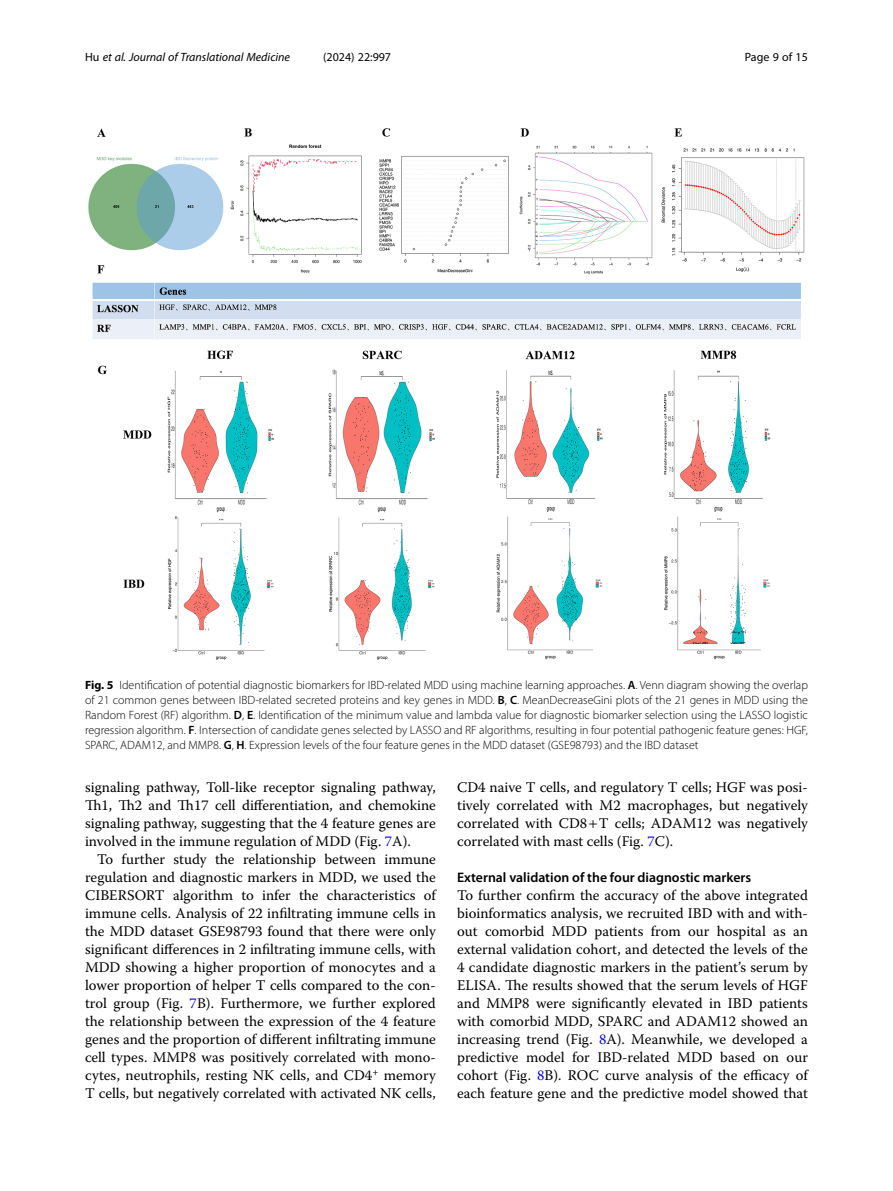
<style>
.page{position:relative;width:893px;height:1191px;background:#fff}
.page>*{position:absolute;margin:0;border:0;box-sizing:border-box;transform-origin:0 0}
.Body_Text_Indent{font:14.7px/18px "Warnock Pro";color:#000;text-align:justify}
.Body_Text{font:14.7px/18px "Warnock Pro";color:#000;text-align:justify}
.Head_2{font:600 13.8px "Myriad Pro";color:#000}
.Figure_Caption{font:300 12px/15px "Myriad Pro";color:#000;text-align:justify}
.t1{font:italic 12px "Myriad Pro";color:#000}
.t2{font:12px "Myriad Pro";color:#000}
.s1{font-style:normal}
.s2{font-weight:700}
.s3{font-weight:600}
.s4{color:#00f}
</style>
<div class="page">
<img style="left:88px;top:128px;width:717px;height:532px">
<p class="t1" style="left:85px;top:50px;width:206px"><span class="s1">Hu</span> et al. Journal of Translational Medicine</p>
<p class="t2" style="left:323px;top:50px;width:70px">(2024) 22:997</p>
<p class="t2" style="left:745px;top:50px;width:65px">Page 9 of 15</p>
<p class="Figure_Caption" style="left:85px;top:677px;width:724px"><span class="s2">Fig. 5</span> Identification of potential diagnostic biomarkers for IBD-related MDD using machine learning approaches. <span class="s3">A</span>. Venn diagram showing the overlap of 21 common genes between IBD-related secreted proteins and key genes in MDD. <span class="s3">B</span>, <span class="s3">C</span>. MeanDecreaseGini plots of the 21 genes in MDD using the Random Forest (RF) algorithm. <span class="s3">D</span>, <span class="s3">E</span>. Identification of the minimum value and lambda value for diagnostic biomarker selection using the LASSO logistic regression algorithm. <span class="s3">F</span>. Intersection of candidate genes selected by LASSO and RF algorithms, resulting in four potential pathogenic feature genes: HGF, SPARC, ADAM12, and MMP8. <span class="s3">G</span>, <span class="s3">H</span>. Expression levels of the four feature genes in the MDD dataset (GSE98793) and the IBD dataset</p>
<p class="Body_Text" style="left:85px;top:778px;width:352px">signaling pathway, Toll-like receptor signaling pathway, Th1, Th2 and Th17 cell differentiation, and chemokine signaling pathway, suggesting that the 4 feature genes are involved in the immune regulation of MDD (Fig. <span class="s4">7</span>A).</p>
<p class="Body_Text_Indent" style="left:85px;top:850px;width:352px;text-indent:12px">To further study the relationship between immune regulation and diagnostic markers in MDD, we used the CIBERSORT algorithm to infer the characteristics of immune cells. Analysis of 22 infiltrating immune cells in the MDD dataset GSE98793 found that there were only significant differences in 2 infiltrating immune cells, with MDD showing a higher proportion of monocytes and a lower proportion of helper T cells compared to the con&shy;trol group (Fig. <span class="s4">7</span>B). Furthermore, we further explored the relationship between the expression of the 4 feature genes and the proportion of different infiltrating immune cell types. MMP8 was positively correlated with mono&shy;cytes, neutrophils, resting NK cells, and CD4<sup>+</sup> memory T cells, but negatively correlated with activated NK cells,</p>
<p class="Body_Text_Indent" style="left:457px;top:778px;width:352px">CD4 naive T cells, and regulatory T cells; HGF was posi&shy;tively correlated with M2 macrophages, but negatively correlated with CD8 T cells; ADAM12 was negatively correlated with mast cells (Fig. <span class="s4">7</span>C).</p>
<p class="Head_2" style="left:457px;top:869px;width:296px">External validation of the four diagnostic markers</p>
<p class="Body_Text" style="left:457px;top:886px;width:352px">To further confirm the accuracy of the above integrated bioinformatics analysis, we recruited IBD with and with&shy;out comorbid MDD patients from our hospital as an external validation cohort, and detected the levels of the 4 candidate diagnostic markers in the patient’s serum by ELISA. The results showed that the serum levels of HGF and MMP8 were significantly elevated in IBD patients with comorbid MDD, SPARC and ADAM12 showed an increasing trend (Fig. <span class="s4">8</span>A). Meanwhile, we developed a predictive model for IBD-related MDD based on our cohort (Fig. <span class="s4">8</span>B). ROC curve analysis of the efficacy of each feature gene and the predictive model showed that</p>
</div>
